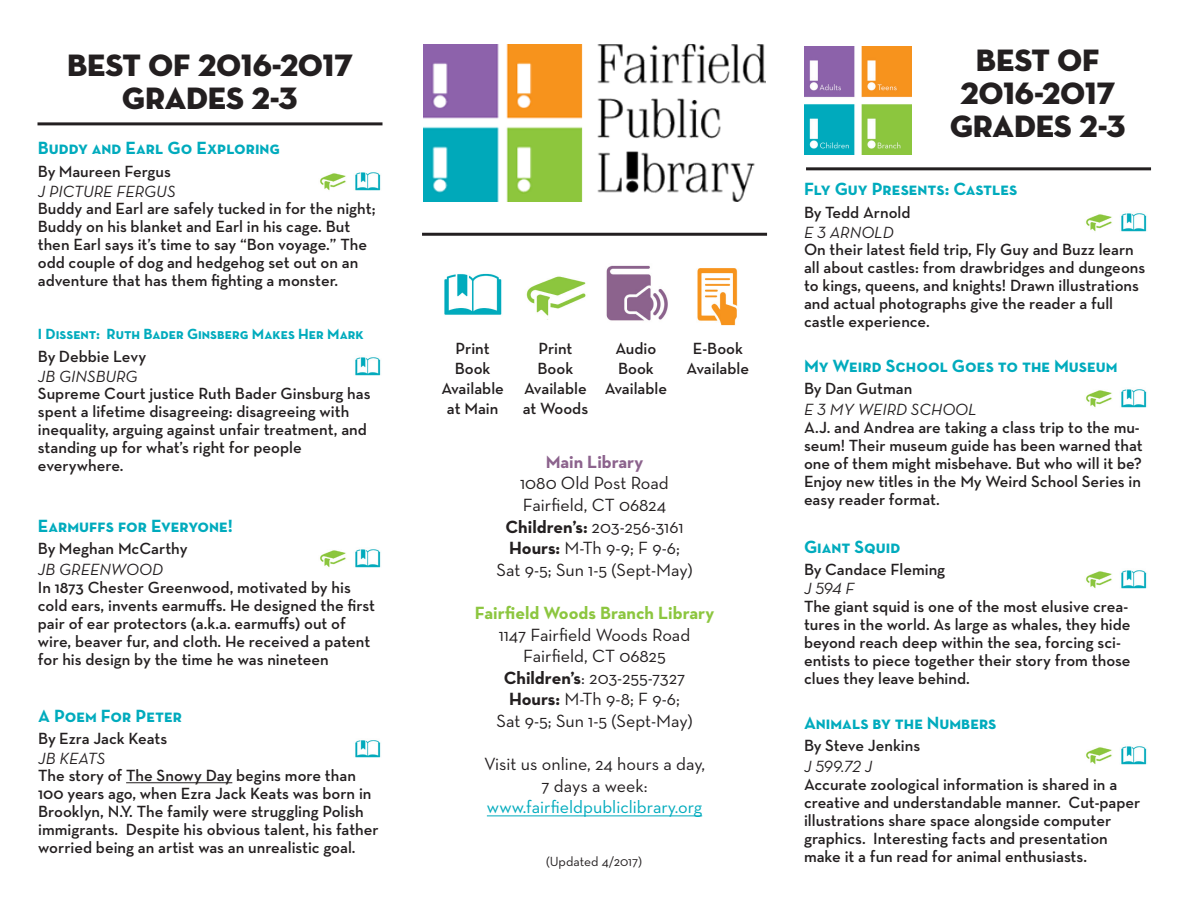
<style>
.page{position:relative;width:1188px;height:918px;background:#fff}
.page>*{position:absolute;margin:0;border:0;box-sizing:border-box;transform-origin:0 0}
.t1{font:31.5px/33px "Neutraface Display Titling";color:#231f20;text-align:center}
.t2{font:18px "Neutraface Text";color:#231f20}
.t3{font:700 18px "Neutraface Text";color:#00abbd}
.t4{font:18px "Neutraface Text";color:#00abbd}
.t5{font:700 18px "Neutraface Text";color:#8cc63f}
.t6{font:700 18px "Neutraface Text";color:#8c638d}
.t7{font:600 16.5px/18px "Neutraface Text";color:#231f20}
.t8{font:italic 16.5px "Neutraface Text";color:#231f20}
.t9{font:700 15px "Neutraface Text";color:#00abbd}
.t10{font:13.5px "Neutraface Text";color:#231f20}
.s1{font-weight:700}
</style>
<div class="page">
<hr style="left:806px;top:167px;width:345px;height:3px;background:#231f20">
<hr style="left:38px;top:122px;width:344px;height:3px;background:#231f20">
<img style="left:424px;top:44px;width:341px;height:158px">
<hr style="left:422px;top:233px;width:345px;height:3px;background:#231f20">
<hr style="left:487px;top:816px;width:215px;height:1px;background:#00abbd">
<img style="left:444px;top:273px;width:58px;height:42px">
<img style="left:606px;top:265px;width:62px;height:56px">
<img style="left:526px;top:276px;width:60px;height:40px">
<img style="left:697px;top:268px;width:41px;height:58px">
<img style="left:804px;top:46px;width:108px;height:108px">
<img style="left:1121px;top:213px;width:26px;height:18px">
<img style="left:1086px;top:214px;width:26px;height:18px">
<img style="left:1121px;top:389px;width:26px;height:18px">
<img style="left:1086px;top:390px;width:26px;height:18px">
<img style="left:1121px;top:570px;width:26px;height:18px">
<img style="left:1086px;top:571px;width:26px;height:18px">
<img style="left:1121px;top:746px;width:26px;height:18px">
<img style="left:1086px;top:747px;width:26px;height:18px">
<img style="left:355px;top:172px;width:26px;height:18px">
<img style="left:320px;top:173px;width:26px;height:18px">
<img style="left:355px;top:357px;width:26px;height:18px">
<img style="left:355px;top:549px;width:26px;height:18px">
<img style="left:320px;top:550px;width:26px;height:18px">
<hr style="left:126px;top:783px;width:106px;height:1px;background:#231f20">
<img style="left:355px;top:740px;width:26px;height:18px">
<p class="t1" style="left:67px;top:49px;width:287px">BEST OF 2016-2017</p>
<p class="t1" style="left:122px;top:82px;width:177px">GRADES 2-3</p>
<p class="t3" style="left:38px;top:137px;width:244px">Buddy and Earl Go Exploring</p>
<p class="t7" style="left:38px;top:162px;width:135px">By Maureen Fergus</p>
<p class="t8" style="left:38px;top:181px;width:139px">J PICTURE FERGUS</p>
<p class="t7" style="left:38px;top:200px;width:339px">Buddy and Earl are safely tucked in for the night; Buddy on his blanket and Earl in his cage. But then Earl says it’s time to say “Bon voyage.” The odd couple of dog and hedgehog set out on an adventure that has them fighting a monster.</p>
<p class="t9" style="left:38px;top:325px;width:327px">I Dissent: Ruth Bader Ginsberg Makes Her Mark</p>
<p class="t7" style="left:38px;top:347px;width:110px">By Debbie Levy</p>
<p class="t8" style="left:38px;top:366px;width:101px">JB GINSBURG</p>
<p class="t7" style="left:38px;top:385px;width:334px">Supreme Court justice Ruth Bader Ginsburg has spent a lifetime disagreeing: disagreeing with inequality, arguing against unfair treatment, and standing up for what’s right for people everywhere.</p>
<p class="t3" style="left:38px;top:514px;width:196px">Earmuffs for Everyone!</p>
<p class="t7" style="left:38px;top:539px;width:151px">By Meghan McCarthy</p>
<p class="t8" style="left:38px;top:559px;width:127px">JB GREENWOOD</p>
<p class="t7" style="left:38px;top:578px;width:339px">In 1873 Chester Greenwood, motivated by his cold ears, invents earmuffs. He designed the first pair of ear protectors (a.k.a. earmuffs) out of wire, beaver fur, and cloth. He received a patent for his design by the time he was nineteen</p>
<p class="t3" style="left:38px;top:704px;width:145px">A Poem For Peter</p>
<p class="t7" style="left:38px;top:730px;width:131px">By Ezra Jack Keats</p>
<p class="t8" style="left:38px;top:748px;width:69px">JB KEATS</p>
<p class="t7" style="left:38px;top:766px;width:342px">The story of The Snowy Day begins more than 100 years ago, when Ezra Jack Keats was born in Brooklyn, N.Y. The family were struggling Polish immigrants. Despite his obvious talent, his father worried being an artist was an unrealistic goal.</p>
<p class="t7" style="left:441px;top:339px;width:64px;line-height:19.8px;text-align:center">Print<br>Book<br>Available at Main</p>
<p class="t7" style="left:523px;top:339px;width:67px;line-height:19.8px;text-align:center">Print<br>Book<br>Available at Woods</p>
<p class="t7" style="left:605px;top:339px;width:64px;line-height:19.8px;text-align:center">Audio<br>Book<br>Available</p>
<p class="t7" style="left:687px;top:339px;width:64px;line-height:19.8px;text-align:center">E-Book<br>Available</p>
<p class="t6" style="left:546px;top:450px;width:99px">Main Library</p>
<p class="t2" style="left:520px;top:472px;width:150px">1080 Old Post Road</p>
<p class="t2" style="left:523px;top:494px;width:145px">Fairfield, CT 06824</p>
<p class="t2" style="left:506px;top:515px;width:179px"><span class="s1">Children’s:</span> 203-256-3161</p>
<p class="t2" style="left:509px;top:537px;width:172px"><span class="s1">Hours:</span> M-Th 9-9; F 9-6;</p>
<p class="t2" style="left:496px;top:559px;width:198px">Sat 9-5; Sun 1-5 (Sept-May)</p>
<p class="t5" style="left:475px;top:601px;width:241px">Fairfield Woods Branch Library</p>
<p class="t2" style="left:499px;top:623px;width:193px">1147 Fairfield Woods Road</p>
<p class="t2" style="left:523px;top:645px;width:144px">Fairfield, CT 06825</p>
<p class="t2" style="left:504px;top:667px;width:183px"><span class="s1">Children’s</span>: 203-255-7327</p>
<p class="t2" style="left:509px;top:688px;width:172px"><span class="s1">Hours:</span> M-Th 9-8; F 9-6;</p>
<p class="t2" style="left:496px;top:710px;width:198px">Sat 9-5; Sun 1-5 (Sept-May)</p>
<p class="t2" style="left:484px;top:753px;width:222px">Visit us online, 24 hours a day,</p>
<p class="t2" style="left:541px;top:775px;width:108px">7 days a week:</p>
<p class="t4" style="left:487px;top:796px;width:217px">www.fairfieldpubliclibrary.org</p>
<p class="t10" style="left:546px;top:853px;width:97px">(Updated 4/2017)</p>
<p class="t1" style="left:960px;top:44px;width:156px">BEST OF<br>2016-2017</p>
<p class="t1" style="left:950px;top:110px;width:177px">GRADES 2-3</p>
<p class="t3" style="left:804px;top:178px;width:215px">Fly Guy Presents: Castles</p>
<p class="t7" style="left:804px;top:203px;width:108px">By Tedd Arnold</p>
<p class="t8" style="left:804px;top:222px;width:91px">E 3 ARNOLD</p>
<p class="t7" style="left:804px;top:241px;width:343px">On their latest field trip, Fly Guy and Buzz learn all about castles: from drawbridges and dungeons to kings, queens, and knights! Drawn illustrations and actual photographs give the reader a full castle experience.</p>
<p class="t3" style="left:804px;top:354px;width:315px">My Weird School Goes to the Museum</p>
<p class="t7" style="left:804px;top:379px;width:110px">By Dan Gutman</p>
<p class="t8" style="left:804px;top:399px;width:174px">E 3 MY WEIRD SCHOOL</p>
<p class="t7" style="left:804px;top:418px;width:340px">A.J. and Andrea are taking a class trip to the mu&shy;seum! Their museum guide has been warned that one of them might misbehave. But who will it be?<br>Enjoy new titles in the My Weird School Series in easy reader format.</p>
<p class="t3" style="left:804px;top:535px;width:98px">Giant Squid</p>
<p class="t7" style="left:804px;top:560px;width:143px">By Candace Fleming</p>
<p class="t8" style="left:804px;top:578px;width:52px">J 594 F</p>
<p class="t7" style="left:804px;top:598px;width:328px">The giant squid is one of the most elusive crea&shy;tures in the world. As large as whales, they hide beyond reach deep within the sea, forcing sci&shy;entists to piece together their story from those clues they leave behind.</p>
<p class="t3" style="left:804px;top:711px;width:194px">Animals by the Numbers</p>
<p class="t7" style="left:804px;top:736px;width:118px">By Steve Jenkins</p>
<p class="t8" style="left:804px;top:756px;width:70px">J 599.72 J</p>
<p class="t7" style="left:804px;top:775px;width:338px">Accurate zoological information is shared in a creative and understandable manner. Cut-paper illustrations share space alongside computer graphics. Interesting facts and presentation make it a fun read for animal enthusiasts.</p>
</div>
